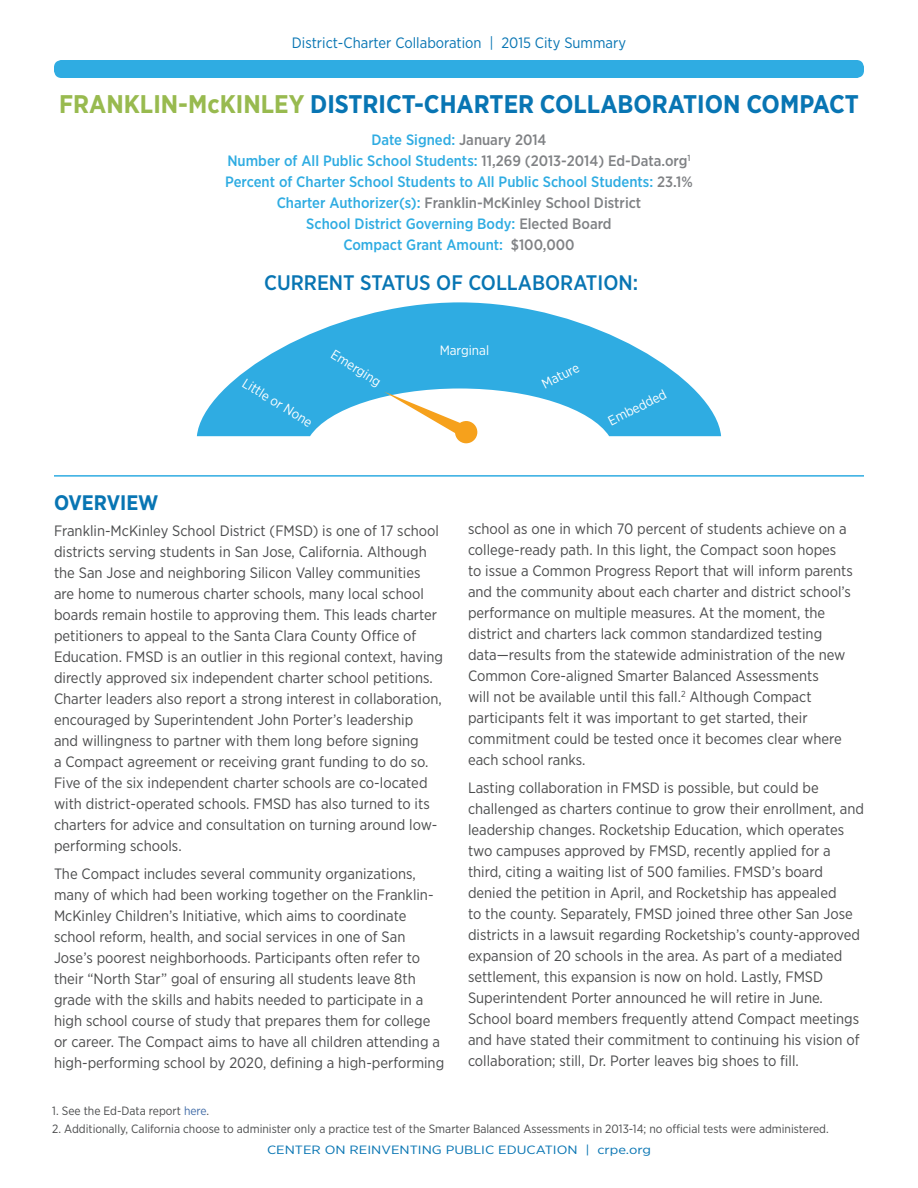
<style>
.page{position:relative;width:918px;height:1188px;background:#fff}
.page>*{position:absolute;margin:0;border:0;box-sizing:border-box;transform-origin:0 0}
.t1{font:700 25.5px "Gotham Narrow";color:#0875b3}
.body{font:500 21px "Gotham Narrow";color:#0875b3}
.t2{font:700 21px "Gotham Narrow";color:#0875b3}
.body-2{font:15px/21px "Gotham Narrow";color:#4b4c4d}
.compact_information{font:500 15px "Gotham Narrow";color:#2face2}
.compact_information-2{font:500 15px "Gotham Narrow";color:#808285}
.t3{font:15px "Gotham Narrow";color:#0875b3}
.body-3{font:13.5px "Gotham Narrow";color:#fff}
.footnote{font:12px "Gotham Narrow";color:#4b4c4d}
.t4{font:12px "Gotham Narrow";color:#0875b3;scale:1.25 1}
.s1{color:#98ba4f}
.s2{color:#808285}
.s3{color:#2face2}
.s4{color:#436da8}
</style>
<div class="page">
<div style="left:54px;top:60px;width:810px;height:18px;background:#2face2;border-radius:8px"></div>
<svg style="left:197px;top:302px;width:524px;height:134px;fill:#2face2"></svg>
<svg style="left:384px;top:392px;width:89px;height:47px"></svg>
<div style="left:455px;top:421px;width:23px;height:23px;background:#f6a11c;border-radius:50%"></div>
<hr style="left:54px;top:475px;width:810px;height:2px;background:#2face2">
<p class="t3" style="left:292px;top:33px;width:336px">District-Charter Collaboration | 2015 City Summary</p>
<h1 class="t1" style="left:59px;top:88px;width:801px"><span class="s1">FRANKLIN-McKINLEY</span> DISTRICT-CHARTER COLLABORATION COMPACT</h1>
<p class="compact_information" style="left:371px;top:130px;width:177px">Date Signed: <span class="s2">January 2014</span></p>
<p class="compact_information" style="left:227px;top:151px;width:465px">Number of All Public School Students: <span class="s2">11,269 (2013-2014) Ed-Data.org</span><sup>1</sup></p>
<p class="compact_information" style="left:225px;top:172px;width:469px">Percent of Charter School Students to All Public School Students: <span class="s2">23.1%</span></p>
<p class="compact_information-2" style="left:277px;top:193px;width:366px"><span class="s3">Charter Authorizer(s):</span> Franklin-McKinley School District</p>
<p class="compact_information" style="left:306px;top:214px;width:307px">School District Governing Body: <span class="s2">Elected Board</span></p>
<p class="compact_information" style="left:343px;top:235px;width:233px">Compact Grant Amount: <span class="s2">$100,000</span></p>
<p class="body" style="left:264px;top:269px;width:376px">CURRENT STATUS OF COLLABORATION:</p>
<p class="body-3" style="left:248px;top:375px;width:81px;rotate:32deg">Little or None</p>
<p class="body-3" style="left:337px;top:346px;width:58px;rotate:32deg">Emerging</p>
<p class="body-3" style="left:440px;top:342px;width:51px">Marginal</p>
<p class="body-3" style="left:539px;top:377px;width:42px;rotate:-27deg">Mature</p>
<p class="body-3" style="left:605px;top:414px;width:65px;rotate:-27deg">Embedded</p>
<h1 class="t2" style="left:54px;top:489px;width:106px">OVERVIEW</h1>
<p class="body-2" style="left:54px;top:520px;width:391px">Franklin-McKinley School District (FMSD) is one of 17 school districts serving students in San Jose, California. Although the San Jose and neighboring Silicon Valley communities are home to numerous charter schools, many local school boards remain hostile to approving them. This leads charter petitioners to appeal to the Santa Clara County Office of Education. FMSD is an outlier in this regional context, having directly approved six independent charter school petitions.<br>Charter leaders also report a strong interest in collaboration, encouraged by Superintendent John Porter’s leadership<br>and willingness to partner with them long before signing<br>a Compact agreement or receiving grant funding to do so.<br>Five of the six independent charter schools are co-located with district-operated schools. FMSD has also turned to its charters for advice and consultation on turning around low&shy;performing schools.</p>
<p class="body-2" style="left:54px;top:863px;width:392px">The Compact includes several community organizations, many of which had been working together on the Franklin-McKinley Children’s Initiative, which aims to coordinate school reform, health, and social services in one of San Jose’s poorest neighborhoods. Participants often refer to their “North Star” goal of ensuring all students leave 8th grade with the skills and habits needed to participate in a high school course of study that prepares them for college or career. The Compact aims to have all children attending a high-performing school by 2020, defining a high-performing</p>
<p class="body-2" style="left:468px;top:518px;width:386px">school as one in which 70 percent of students achieve on a college-ready path. In this light, the Compact soon hopes to issue a Common Progress Report that will inform parents and the community about each charter and district school’s performance on multiple measures. At the moment, the district and charters lack common standardized testing data—results from the statewide administration of the new Common Core-aligned Smarter Balanced Assessments<br>will not be available until this fall.<sup>2</sup> Although Compact participants felt it was important to get started, their commitment could be tested once it becomes clear where each school ranks.</p>
<p class="body-2" style="left:468px;top:777px;width:397px">Lasting collaboration in FMSD is possible, but could be challenged as charters continue to grow their enrollment, and leadership changes. Rocketship Education, which operates two campuses approved by FMSD, recently applied for a third, citing a waiting list of 500 families. FMSD’s board denied the petition in April, and Rocketship has appealed<br>to the county. Separately, FMSD joined three other San Jose districts in a lawsuit regarding Rocketship’s county-approved expansion of 20 schools in the area. As part of a mediated settlement, this expansion is now on hold. Lastly, FMSD Superintendent Porter announced he will retire in June.<br>School board members frequently attend Compact meetings and have stated their commitment to continuing his vision of collaboration; still, Dr. Porter leaves big shoes to fill.</p>
<p class="footnote" style="left:52px;top:1103px;width:159px">1. See the Ed-Data report <span class="s4">here</span>.</p>
<p class="footnote" style="left:52px;top:1121px;width:778px">2. Additionally, California choose to administer only a practice test of the Smarter Balanced Assessments in 2013-14; no official tests were administered.</p>
<p class="t4" style="left:267px;top:1142px;width:309px">CENTER ON REINVENTING PUBLIC EDUCATION | crpe.org</p>
</div>
